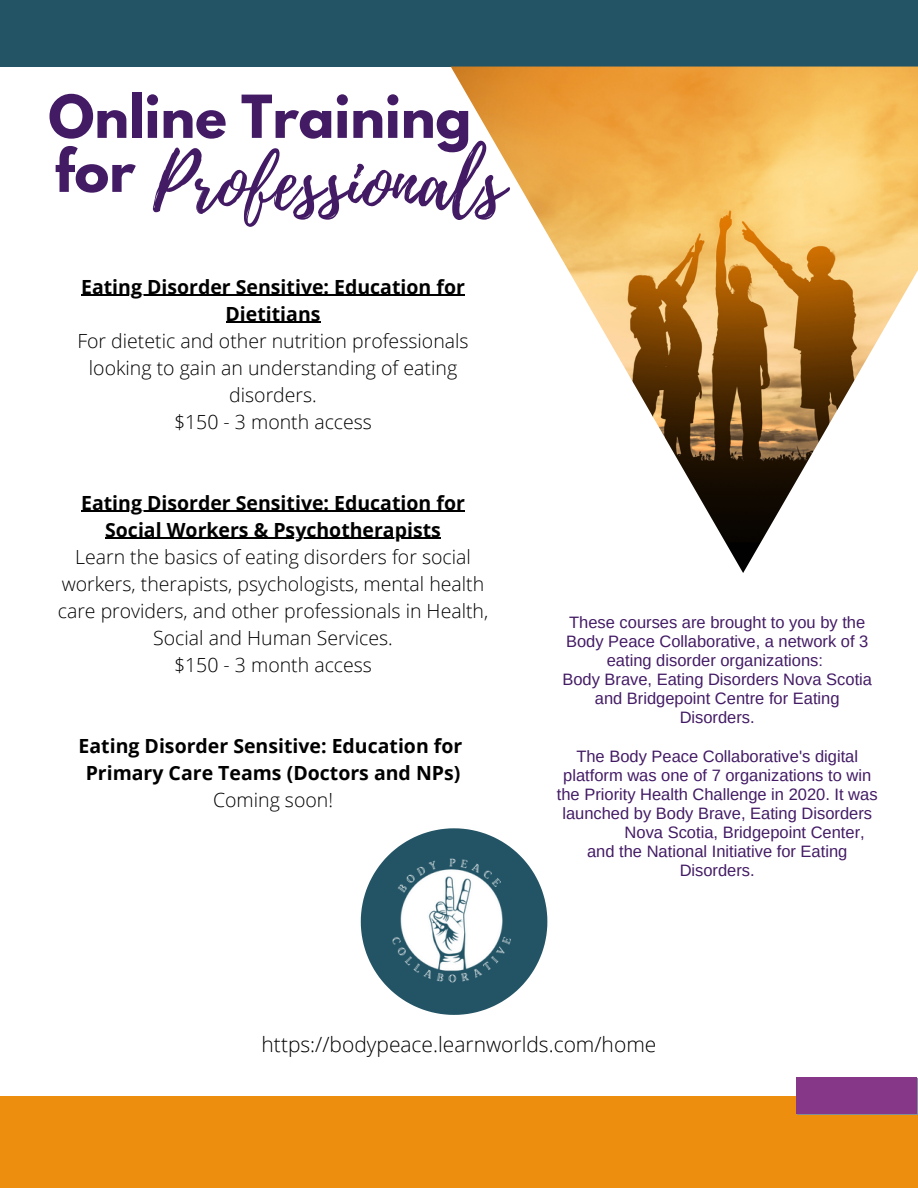
<style>
.page{position:relative;width:918px;height:1188px;background:#fff}
.page>*{position:absolute;margin:0;border:0;box-sizing:border-box;transform-origin:0 0}
.t1{font:76.95px "Playlist Script";color:#431b65}
.t2{font:700 52.5px/54px "League Spartan";color:#431b65}
.t3{font:300 21px "Open Sans";color:#000}
.t4{font:300 19.5px/27px "Open Sans";color:#000;text-align:center}
.t5{font:700 19.5px/27px "Open Sans";color:#000;text-align:center}
.t6{font:16.5px/19.2px "Arimo";color:#431b65;text-align:center}
</style>
<div class="page">
<div style="left:0;top:0;width:918px;height:67px;background:#235465"></div>
<div style="left:0;top:1096px;width:918px;height:92px;background:#ee8e0e"></div>
<svg style="left:797px;top:1079px;width:121px;height:36px"></svg>
<div style="left:797px;top:1078px;width:120px;height:36px;background:#873788"></div>
<img style="left:451px;top:67px;width:467px;height:506px">
<svg style="left:361px;top:828px;width:186px;height:187px"></svg>
<img style="left:378px;top:848px;width:146px;height:147px">
<hr style="left:81px;top:295px;width:384px;height:1px;background:#000">
<hr style="left:226px;top:322px;width:95px;height:1px;background:#000">
<hr style="left:81px;top:511px;width:384px;height:1px;background:#000">
<hr style="left:105px;top:538px;width:336px;height:1px;background:#000">
<h2 class="t2" style="left:48px;top:96px;width:425px">Online Training for</h2>
<h1 class="t1" style="left:153px;top:128px;width:353px">Professionals</h1>
<p class="t5" style="left:81px;top:273px;width:385px">Eating Disorder Sensitive: Education for<br>Dietitians</p>
<p class="t4" style="left:77px;top:327px;width:393px">For dietetic and other nutrition professionals looking to gain an understanding of eating disorders.<br>$150 - 3 month access</p>
<p class="t5" style="left:81px;top:489px;width:385px">Eating Disorder Sensitive: Education for<br>Social Workers &amp; Psychotherapists</p>
<p class="t4" style="left:58px;top:543px;width:432px">Learn the basics of eating disorders for social workers, therapists, psychologists, mental health care providers, and other professionals in Health, Social and Human Services.<br>$150 - 3 month access</p>
<p class="t5" style="left:79px;top:732px;width:385px">Eating Disorder Sensitive: Education for<br>Primary Care Teams (Doctors and NPs)</p>
<p class="t4" style="left:213px;top:786px;width:122px">Coming soon!</p>
<p class="t6" style="left:562px;top:612px;width:311px">These courses are brought to you by the Body Peace Collaborative, a network of 3 eating disorder organizations:<br>Body Brave, Eating Disorders Nova Scotia and Bridgepoint Centre for Eating Disorders.</p>
<p class="t6" style="left:576px;top:746px;width:283px">The Body Peace Collaborative's digital</p>
<p class="t6" style="left:563px;top:765px;width:309px">platform was one of 7 organizations to win</p>
<p class="t6" style="left:557px;top:785px;width:322px">the Priority Health Challenge in 2020. It was</p>
<p class="t6" style="left:562px;top:804px;width:311px">launched by Body Brave, Eating Disorders</p>
<p class="t6" style="left:625px;top:823px;width:242px">Nova Scotia, Bridgepoint Center,</p>
<p class="t6" style="left:587px;top:842px;width:262px">and the National Initiative for Eating</p>
<p class="t6" style="left:680px;top:861px;width:77px">Disorders.</p>
<p class="t3" style="left:262px;top:1030px;width:396px">https://bodypeace.learnworlds.com/home</p>
</div>
